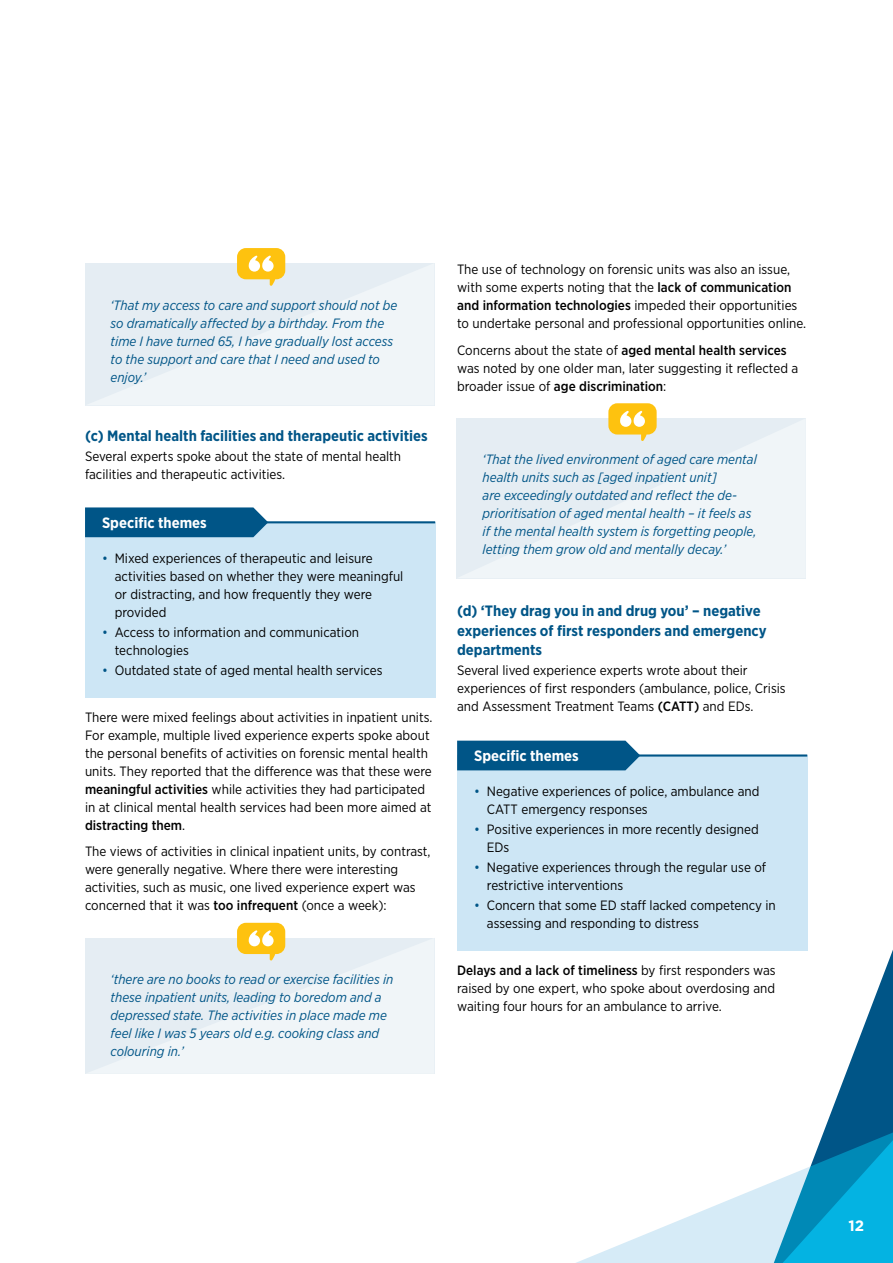
<style>
.page{position:relative;width:893px;height:1263px;background:#fff}
.page>*{position:absolute;margin:0;border:0;box-sizing:border-box;transform-origin:0 0}
.t1{font:700 15px/19.5px "Gotham Narrow";color:#005587}
.t2{font:700 15px "Gotham Narrow";color:#fff}
.t3{font:700 15px "Gotham";color:#fff}
.t4{font:13.5px/18px "Gotham Narrow";color:#000}
.t5{font:italic 13.5px/18px "Gotham Narrow";color:#005587}
.s1{color:#005587}
.s2{font-weight:500}
</style>
<div class="page">
<svg style="left:576px;top:1183px;width:193px;height:80px"></svg>
<svg style="left:769px;top:914px;width:124px;height:349px"></svg>
<div style="left:457px;top:755px;width:350px;height:196px;background:#cde6f5"></div>
<hr style="left:478px;top:754px;width:329px;height:2px;background:#005587">
<div style="left:457px;top:741px;width:183px;height:29px;background:#005587"></div>
<svg style="left:85px;top:938px;width:349px;height:136px;fill:#f0f5f8"></svg>
<svg style="left:237px;top:923px;width:48px;height:37px;background:#f9d259"></svg>
<div style="left:85px;top:522px;width:350px;height:176px;background:#cde6f5"></div>
<hr style="left:108px;top:521px;width:327px;height:2px;background:#005587">
<svg style="left:85px;top:507px;width:183px;height:30px;background:#0c5d8d"></svg>
<svg style="left:85px;top:263px;width:349px;height:142px;fill:#f0f5f8"></svg>
<svg style="left:237px;top:248px;width:48px;height:38px;background:#f9d35c"></svg>
<svg style="left:456px;top:418px;width:350px;height:160px;fill:#f0f5f8"></svg>
<svg style="left:608px;top:403px;width:49px;height:38px;background:#f9d35f"></svg>
<p class="t5" style="left:111px;top:296px;width:288px">‘That my access to care and support should not be so dramatically affected by a birthday. From the time I have turned 65, I have gradually lost access to the support and care that I need and used to enjoy.’</p>
<p class="t1" style="left:85px;top:425px;width:344px">(c) Mental health facilities and therapeutic activities</p>
<p class="t4" style="left:85px;top:447px;width:318px">Several experts spoke about the state of mental health facilities and therapeutic activities.</p>
<p class="t2" style="left:102px;top:513px;width:106px">Specific themes</p>
<p class="t4" style="left:115px;top:549px;width:290px;text-indent:-13px"><span class="s1">•</span> Mixed experiences of therapeutic and leisure activities based on whether they were meaningful or distracting, and how frequently they were provided</p>
<p class="t4" style="left:115px;top:623px;width:246px;text-indent:-13px"><span class="s1">•</span> Access to information and communication technologies</p>
<p class="t4" style="left:102px;top:661px;width:282px"><span class="s1">•</span> Outdated state of aged mental health services</p>
<p class="t4" style="left:85px;top:708px;width:349px">There were mixed feelings about activities in inpatient units.<br>For example, multiple lived experience experts spoke about the personal benefits of activities on forensic mental health units. They reported that the difference was that these were <span class="s2">meaningful activities</span> while activities they had participated in at clinical mental health services had been more aimed at <span class="s2">distracting them</span>.</p>
<p class="t4" style="left:85px;top:842px;width:347px">The views of activities in clinical inpatient units, by contrast, were generally negative. Where there were interesting activities, such as music, one lived experience expert was concerned that it was <span class="s2">too infrequent</span> (once a week):</p>
<p class="t5" style="left:111px;top:970px;width:284px">‘there are no books to read or exercise facilities in these inpatient units, leading to boredom and a depressed state. The activities in place made me feel like I was 5 years old e.g. cooking class and colouring in.’</p>
<p class="t4" style="left:457px;top:260px;width:351px">The use of technology on forensic units was also an issue, with some experts noting that the <span class="s2">lack of communication and information technologies</span> impeded their opportunities to undertake personal and professional opportunities online.</p>
<p class="t4" style="left:457px;top:341px;width:343px">Concerns about the state of <span class="s2">aged mental health services </span>was noted by one older man, later suggesting it reflected a broader issue of <span class="s2">age discrimination</span>:</p>
<p class="t5" style="left:483px;top:450px;width:276px">‘That the lived environment of aged care mental health units such as [aged inpatient unit]<br>are exceedingly outdated and reflect the de&shy;prioritisation of aged mental health – it feels as if the mental health system is forgetting people, letting them grow old and mentally decay.’</p>
<p class="t1" style="left:457px;top:601px;width:311px">(d) ‘They drag you in and drug you’ – negative experiences of first responders and emergency departments</p>
<p class="t4" style="left:457px;top:661px;width:330px">Several lived experience experts wrote about their experiences of first responders (ambulance, police, Crisis and Assessment Treatment Teams <span class="s2">(CATT)</span> and EDs.</p>
<p class="t2" style="left:474px;top:746px;width:106px">Specific themes</p>
<p class="t4" style="left:487px;top:782px;width:274px;text-indent:-13px"><span class="s1">•</span> Negative experiences of police, ambulance and<br>CATT emergency responses</p>
<p class="t4" style="left:487px;top:820px;width:273px;text-indent:-13px"><span class="s1">•</span> Positive experiences in more recently designed<br>EDs</p>
<p class="t4" style="left:487px;top:858px;width:281px;text-indent:-13px"><span class="s1">•</span> Negative experiences through the regular use of restrictive interventions</p>
<p class="t4" style="left:487px;top:896px;width:290px;text-indent:-13px"><span class="s1">•</span> Concern that some ED staff lacked competency in assessing and responding to distress</p>
<p class="t4" style="left:457px;top:961px;width:320px;text-align:justify"><span class="s2">Delays and a lack of timeliness</span> by first responders was raised by one expert, who spoke about overdosing and waiting four hours for an ambulance to arrive.</p>
<p class="t3" style="left:848px;top:1215px;width:17px">12</p>
</div>
